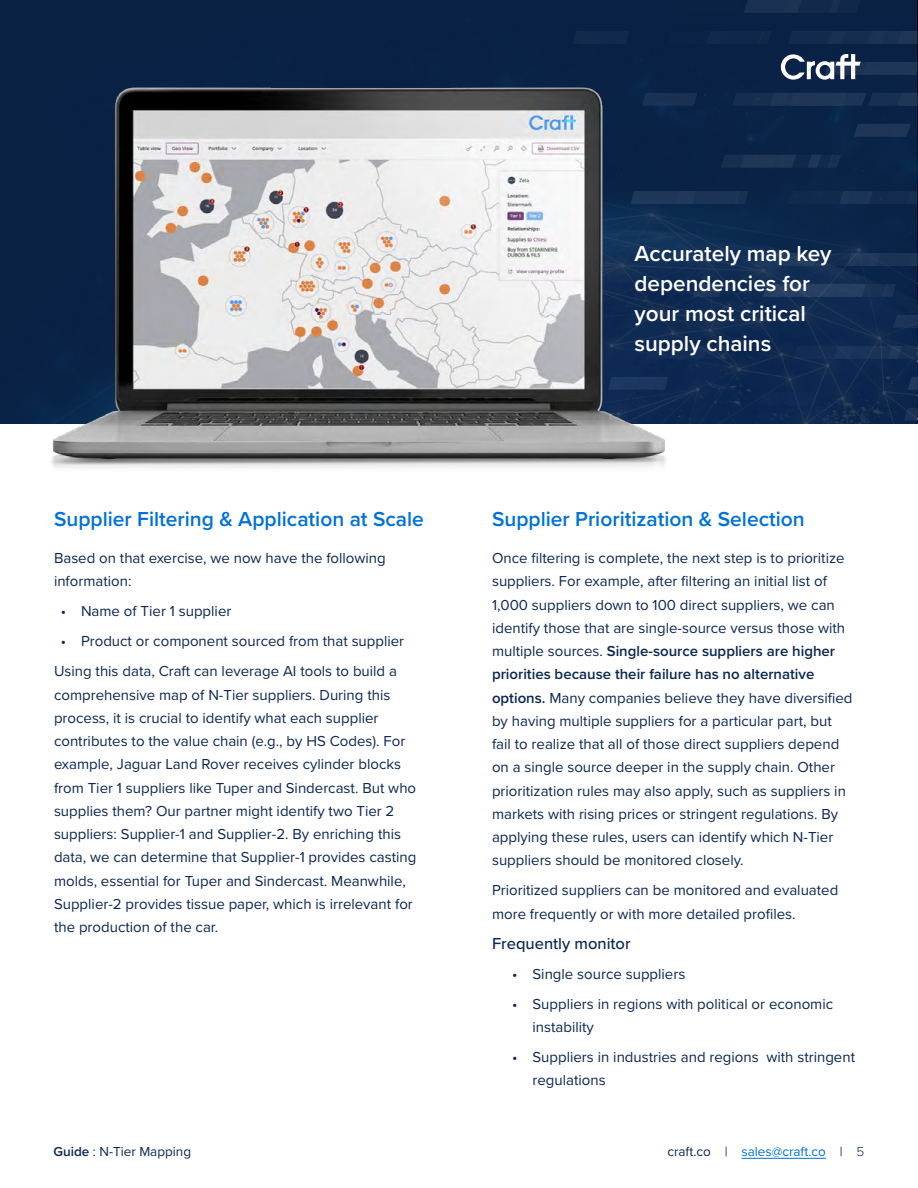
<style>
.page{position:relative;width:918px;height:1188px;background:#fff}
.page>*{position:absolute;margin:0;border:0;box-sizing:border-box;transform-origin:0 0}
.t1{font:600 22.5px/30px "Proxima Nova";color:#fff}
.t2{font:600 21px "Proxima Nova";color:#0071d7}
.t3{font:500 16.5px "Proxima Nova";color:#0b2750}
.t4{font:15px/23.2px "Proxima Nova";color:#0b2750}
.t5{font:13.5px "Proxima Nova";color:#0071d7}
.t6{font:13.5px "Proxima Nova";color:#0b2750}
.s1{font-weight:600}
.s2{color:#0b2750}
.s3{font-weight:300;color:#0b2750}
</style>
<div class="page">
<hr style="left:742px;top:1158px;width:84px;height:1px;background:#0071d7">
<div style="left:1px;top:0;width:916px;height:423px;background:linear-gradient(to bottom,#082042,#0f2a51)"></div>
<svg style="left:758px;top:392px;width:60px;height:13px"></svg>
<svg style="left:684px;top:346px;width:45px;height:13px"></svg>
<svg style="left:763px;top:284px;width:133px;height:13px;background:#223b5f"></svg>
<svg style="left:908px;top:222px;width:10px;height:13px"></svg>
<svg style="left:693px;top:284px;width:31px;height:13px"></svg>
<svg style="left:908px;top:377px;width:10px;height:13px"></svg>
<svg style="left:904px;top:408px;width:14px;height:13px"></svg>
<svg style="left:893px;top:315px;width:25px;height:13px"></svg>
<svg style="left:793px;top:346px;width:125px;height:13px;background:#183157"></svg>
<svg style="left:755px;top:253px;width:163px;height:13px;background:#1c3557"></svg>
<svg style="left:684px;top:191px;width:234px;height:13px;background:#132d4f"></svg>
<svg style="left:684px;top:93px;width:13px;height:13px"></svg>
<svg style="left:721px;top:155px;width:120px;height:13px;background:#183051"></svg>
<svg style="left:573px;top:31px;width:56px;height:5px"></svg>
<svg style="left:685px;top:0;width:175px;height:13px;background:#112849"></svg>
<svg style="left:669px;top:31px;width:103px;height:13px"></svg>
<svg style="left:854px;top:124px;width:64px;height:13px"></svg>
<svg style="left:732px;top:93px;width:186px;height:13px;background:#1a3152"></svg>
<svg style="left:788px;top:31px;width:130px;height:13px;background:#172e4e"></svg>
<svg style="left:781px;top:54px;width:137px;height:26px"></svg>
<img style="left:32px;top:36px;width:652px;height:432px">
<h2 class="t2" style="left:54px;top:504px;width:371px">Supplier Filtering &amp; Application at Scale</h2>
<p class="t4" style="left:54px;top:546px;width:333px">Based on that exercise, we now have the following information:</p>
<p class="t4" style="left:61px;top:599px;width:172px">• Name of Tier 1 supplier</p>
<p class="t4" style="left:54px;top:626px;width:352px;line-height:30px;text-align:center">• Product or component sourced from that supplier<br>Using this data, Craft can leverage AI tools to build a</p>
<p class="t4" style="left:54px;top:682px;width:364px">comprehensive map of N-Tier suppliers. During this process, it is crucial to identify what each supplier contributes to the value chain (e.g., by HS Codes). For example, Jaguar Land Rover receives cylinder blocks from Tier 1 suppliers like Tuper and Sindercast. But who supplies them? Our partner might identify two Tier 2 suppliers: Supplier-1 and Supplier-2. By enriching this data, we can determine that Supplier-1 provides casting molds, essential for Tuper and Sindercast. Meanwhile, Supplier-2 provides tissue paper, which is irrelevant for the production of the car.</p>
<h1 class="t1" style="left:634px;top:238px;width:199px">Accurately map key dependencies for your most critical supply chains</h1>
<h2 class="t2" style="left:492px;top:504px;width:314px">Supplier Prioritization &amp; Selection</h2>
<p class="t4" style="left:492px;top:546px;width:362px">Once filtering is complete, the next step is to prioritize suppliers. For example, after filtering an initial list of 1,000 suppliers down to 100 direct suppliers, we can identify those that are single-source versus those with multiple sources. <span class="s1">Single-source suppliers are higher priorities because their failure has no alternative options.</span> Many companies believe they have diversified by having multiple suppliers for a particular part, but fail to realize that all of those direct suppliers depend on a single source deeper in the supply chain. Other prioritization rules may also apply, such as suppliers in markets with rising prices or stringent regulations. By applying these rules, users can identify which N-Tier suppliers should be monitored closely.</p>
<p class="t4" style="left:492px;top:878px;width:348px">Prioritized suppliers can be monitored and evaluated more frequently or with more detailed profiles.</p>
<p class="t3" style="left:492px;top:931px;width:140px">Frequently monitor</p>
<p class="t4" style="left:512px;top:961px;width:175px">• Single source suppliers</p>
<p class="t4" style="left:533px;top:991px;width:302px;text-indent:-20px">• Suppliers in regions with political or economic instability</p>
<p class="t4" style="left:533px;top:1045px;width:324px;text-indent:-20px">• Suppliers in industries and regions with stringent regulations</p>
<p class="t6" style="left:53px;top:1142px;width:139px"><span class="s1">Guide</span> : N-Tier Mapping</p>
<p class="t5" style="left:667px;top:1142px;width:199px"><span class="s2">craft.co |</span> sales@craft.co <span class="s2">|</span> <span class="s3">5</span></p>
</div>
